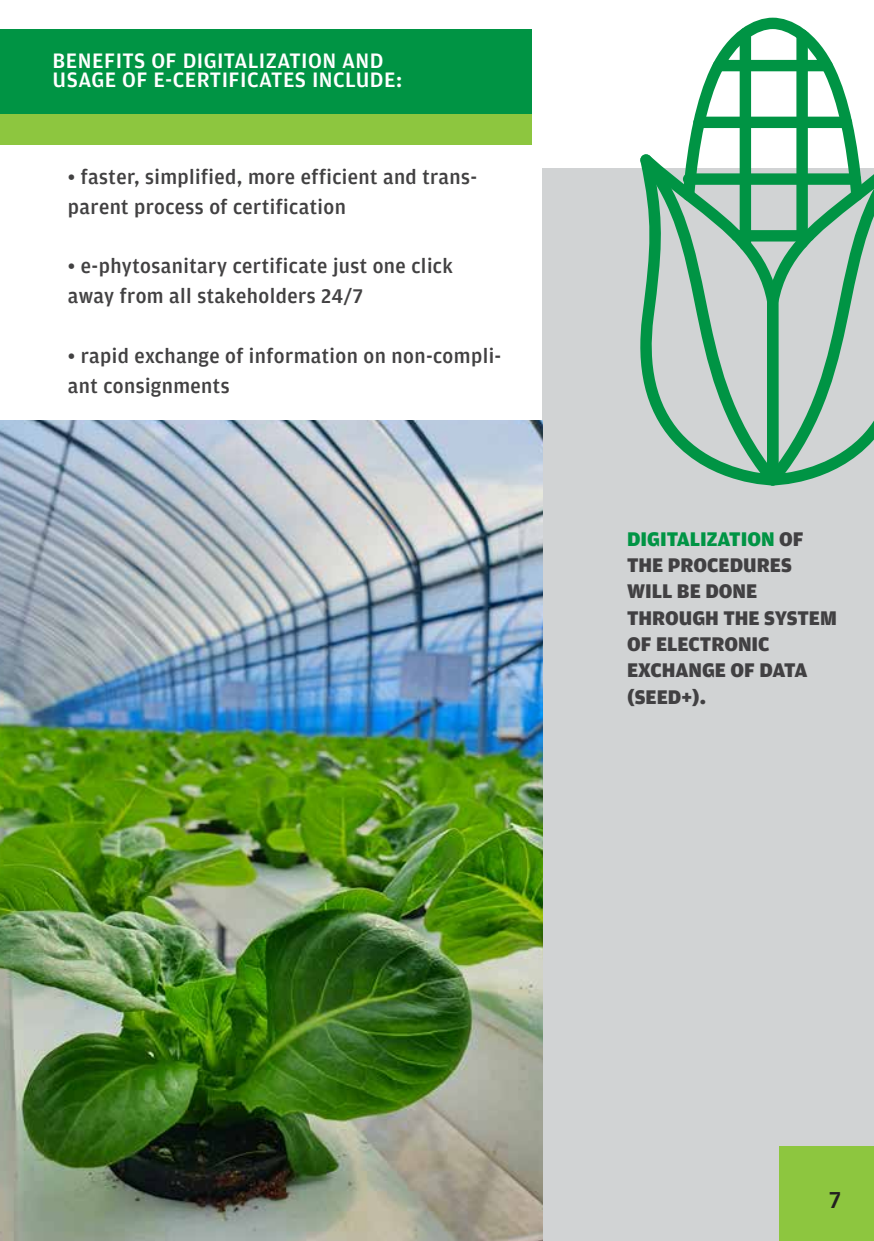
<style>
.page{position:relative;width:874px;height:1241px;background:#fff}
.page>*{position:absolute;margin:0;border:0;box-sizing:border-box;transform-origin:0 0}
.t1{font:500 24.5px "Amplitude";color:#231f20}
.t2{font:500 22.22px/19.2px "Amplitude";letter-spacing:.02em;color:#fff}
.t3{font:500 21px/29.8px "Amplitude";letter-spacing:.02em;color:#424142}
.t4{font:900 21px/26.2px "Amplitude";color:#414042}
.s1{color:#009444}
</style>
<div class="page">
<div style="left:542px;top:169px;width:331px;height:1071px;background:#d1d3d4"></div>
<div style="left:0;top:41px;width:531px;height:103px;background:#8dc63f"></div>
<div style="left:0;top:29px;width:531px;height:84px;background:#009444"></div>
<img style="left:0;top:420px;width:542px;height:820px">
<svg style="left:687px;top:18px;width:186px;height:467px"></svg>
<svg style="left:639px;top:154px;width:139px;height:331px"></svg>
<div style="left:712px;top:60px;width:120px;height:11px;background:#009444;border-radius:6px"></div>
<div style="left:730px;top:230px;width:83px;height:11px;background:#009444;border-radius:6px"></div>
<div style="left:693px;top:117px;width:158px;height:11px;background:#009444;border-radius:6px"></div>
<div style="left:682px;top:173px;width:178px;height:12px;background:#009444;border-radius:6px"></div>
<div style="left:796px;top:29px;width:11px;height:219px;background:#009444;border-radius:6px"></div>
<div style="left:739px;top:28px;width:11px;height:223px;background:#009444;border-radius:6px"></div>
<div style="left:778px;top:1145px;width:95px;height:95px;background:#8dc63f"></div>
<p class="t2" style="left:53px;top:51px;width:351px">BENEFITS OF DIGITALIZATION AND<br>USAGE OF E-CERTIFICATES INCLUDE:</p>
<p class="t3" style="left:68px;top:162px;width:410px">• faster, simplified, more efficient and trans&shy;parent process of certification</p>
<p class="t3" style="left:68px;top:252px;width:386px">• e-phytosanitary certificate just one click away from all stakeholders 24/7</p>
<p class="t3" style="left:68px;top:341px;width:434px">• rapid exchange of information on non-compli&shy;ant consignments</p>
<p class="t4" style="left:626px;top:526px;width:211px"><span class="s1">DIGITALIZATION</span> OF<br>THE PROCEDURES<br>WILL BE DONE<br>THROUGH THE SYSTEM<br>OF ELECTRONIC<br>EXCHANGE OF DATA (SEED+).</p>
<p class="t1" style="left:828px;top:1186px;width:13px">7</p>
</div>
